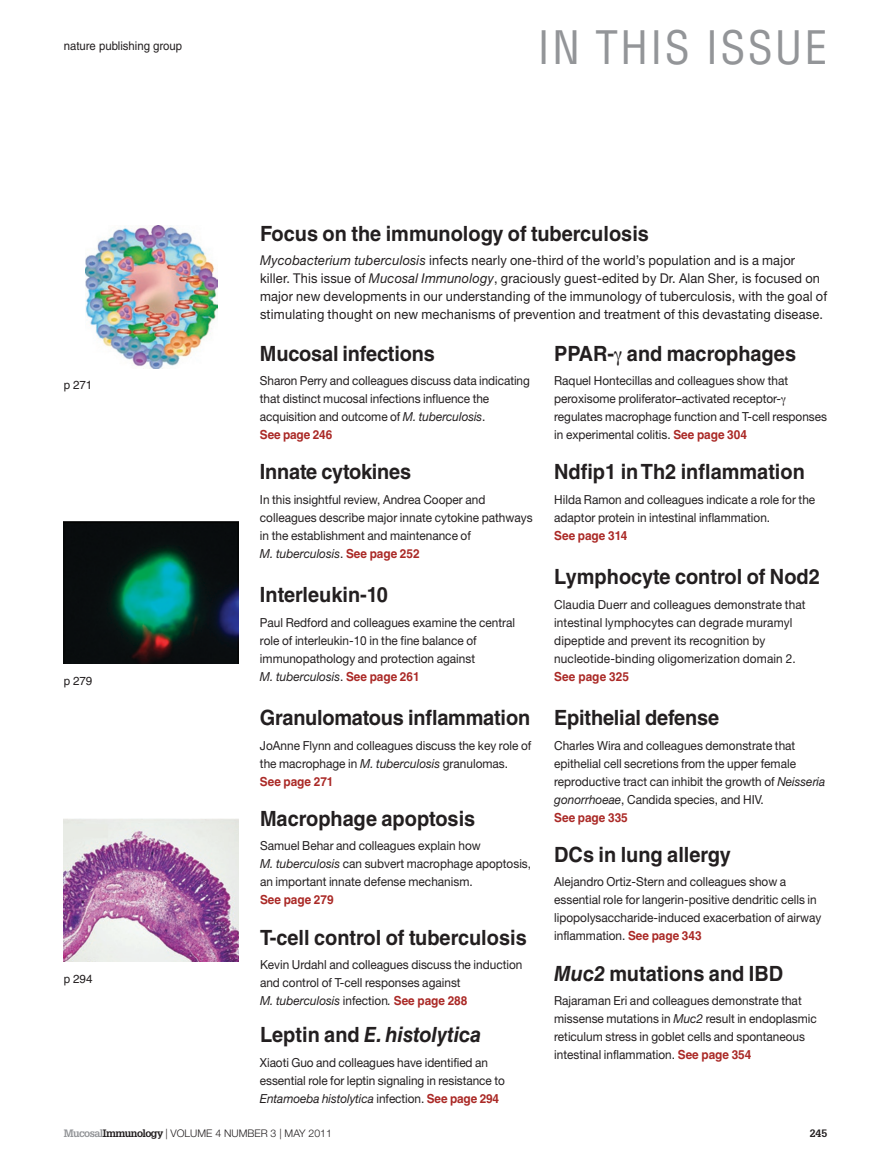
<style>
.page{position:relative;width:891px;height:1175px;background:#fff}
.page>*{position:absolute;margin:0;border:0;box-sizing:border-box;transform-origin:0 0}
.t1{font:condensed 45px "Helvetica LT Std";letter-spacing:.05em;color:#939598}
.t2{font:700 21px "Helvetica LT Std";color:#231f20;scale:.95 1}
.t3{font:italic 700 21px "Helvetica LT Std";color:#231f20;scale:.95 1}
.t4{font:13.5px/18px "Helvetica Neue LT Std";letter-spacing:.015em;color:#231f20;scale:.95 1}
.t5{font:12.45px/18px "Helvetica Neue LT Std";color:#231f20;scale:.95 1}
.t6{font:700 12.45px "Helvetica LT Std";color:#aa2926;scale:.95 1}
.t7{font:12px "Helvetica LT Std";color:#231f20;scale:.95 1}
.t8{font:11.7px "Helvetica LT Std";letter-spacing:-.005em;color:#231f20}
.t9{font:300 10.5px "Helvetica Neue LT Std";color:#231f20}
.t10{font:700 10.5px "Glypha LT Std";color:#231f20}
.s1{font-style:italic}
.s2{font-family:"Helvetica LT Std";font-weight:700;color:#aa2926}
.s3{font-style:normal}
.s4{font-family:"Glypha LT Std";font-weight:700;color:#939598}
.s5{font-family:"Glypha LT Std";font-weight:700}
</style>
<div class="page">
<img style="left:64px;top:819px;width:175px;height:142px">
<img style="left:64px;top:521px;width:175px;height:143px">
<img style="left:85px;top:225px;width:132px;height:143px">
<p class="t7" style="left:64px;top:38px;width:126px">nature publishing group</p>
<p class="t8" style="left:64px;top:378px;width:30px">p 271</p>
<p class="t8" style="left:64px;top:674px;width:30px">p 279</p>
<p class="t8" style="left:64px;top:972px;width:30px">p 294</p>
<h1 class="t1" style="left:538px;top:19px;width:291px">IN THIS ISSUE</h1>
<h2 class="t2" style="left:260px;top:220px;width:411px">Focus on the immunology of tuberculosis</h2>
<p class="t4" style="left:260px;top:251px;width:599px"><span class="s1">Mycobacterium tuberculosis</span> infects nearly one-third of the world’s population and is a major killer. This issue of <span class="s1">Mucosal Immunology</span>, graciously guest-edited by Dr. Alan Sher<span class="s1">,</span> is focused on major new developments in our understanding of the immunology of tuberculosis, with the goal of stimulating thought on new mechanisms of prevention and treatment of this devastating disease.</p>
<h2 class="t2" style="left:260px;top:340px;width:186px">Mucosal infections</h2>
<p class="t5" style="left:260px;top:371px;width:286px">Sharon Perry and colleagues discuss data indicating that distinct mucosal infections influence the acquisition and outcome of <span class="s1">M. tuberculosis</span>.</p>
<p class="t6" style="left:260px;top:427px;width:78px">See page 246</p>
<h2 class="t2" style="left:260px;top:459px;width:161px">Innate cytokines</h2>
<p class="t5" style="left:260px;top:490px;width:289px">In this insightful review, Andrea Cooper and colleagues describe major innate cytokine pathways in the establishment and maintenance of<br><span class="s1">M. tuberculosis</span>. <span class="s2">See page 252</span></p>
<h2 class="t2" style="left:260px;top:582px;width:136px">Interleukin-10</h2>
<p class="t5" style="left:260px;top:613px;width:270px">Paul Redford and colleagues examine the central role of interleukin-10 in the fine balance of immunopathology and protection against<br><span class="s1">M. tuberculosis</span>. <span class="s2">See page 261</span></p>
<h2 class="t2" style="left:260px;top:705px;width:286px">Granulomatous inflammation</h2>
<p class="t5" style="left:260px;top:736px;width:287px">JoAnne Flynn and colleagues discuss the key role of the macrophage in <span class="s1">M. tuberculosis</span> granulomas.</p>
<p class="t6" style="left:260px;top:773px;width:79px">See page 271</p>
<h2 class="t2" style="left:260px;top:805px;width:228px">Macrophage apoptosis</h2>
<p class="t5" style="left:260px;top:836px;width:287px">Samuel Behar and colleagues explain how<br><span class="s1">M. tuberculosis</span> can subvert macrophage apoptosis, an important innate defense mechanism.</p>
<p class="t6" style="left:260px;top:892px;width:79px">See page 279</p>
<h2 class="t2" style="left:260px;top:924px;width:282px">T-cell control of tuberculosis</h2>
<p class="t5" style="left:260px;top:955px;width:278px">Kevin Urdahl and colleagues discuss the induction and control of T-cell responses against<br><span class="s1">M. tuberculosis</span> infection<span class="s1">.</span> <span class="s2">See page 288</span></p>
<h2 class="t3" style="left:260px;top:1022px;width:235px"><span class="s3">Leptin and</span> E. histolytica</h2>
<p class="t5" style="left:260px;top:1053px;width:259px">Xiaoti Guo and colleagues have identified an essential role for leptin signaling in resistance to<br><span class="s1">Entamoeba histolytica</span> infection. <span class="s2">See page 294</span></p>
<h2 class="t2" style="left:554px;top:340px;width:256px">PPAR- and macrophages</h2>
<p class="t5" style="left:554px;top:371px;width:289px">Raquel Hontecillas and colleagues show that peroxisome proliferator–activated receptor&shy;regulates macrophage function and T-cell responses in experimental colitis. <span class="s2">See page 304</span></p>
<h2 class="t2" style="left:554px;top:459px;width:265px">Ndfip1 in Th2 inflammation</h2>
<p class="t5" style="left:554px;top:490px;width:276px">Hilda Ramon and colleagues indicate a role for the adaptor protein in intestinal inflammation.</p>
<p class="t6" style="left:554px;top:528px;width:79px">See page 314</p>
<h2 class="t2" style="left:554px;top:564px;width:281px">Lymphocyte control of Nod2</h2>
<p class="t5" style="left:554px;top:595px;width:266px">Claudia Duerr and colleagues demonstrate that intestinal lymphocytes can degrade muramyl dipeptide and prevent its recognition by nucleotide-binding oligomerization domain 2.</p>
<p class="t6" style="left:554px;top:669px;width:80px">See page 325</p>
<h2 class="t2" style="left:554px;top:705px;width:175px">Epithelial defense</h2>
<p class="t5" style="left:554px;top:736px;width:287px">Charles Wira and colleagues demonstrate that epithelial cell secretions from the upper female reproductive tract can inhibit the growth of <span class="s1">Neisseria gonorrhoeae</span>, Candida species, and HIV.</p>
<p class="t6" style="left:554px;top:809px;width:79px">See page 335</p>
<h2 class="t2" style="left:554px;top:841px;width:187px">DCs in lung allergy</h2>
<p class="t5" style="left:554px;top:872px;width:283px">Alejandro Ortiz-Stern and colleagues show a essential role for langerin-positive dendritic cells in lipopolysaccharide-induced exacerbation of airway inflammation. <span class="s2">See page 343</span></p>
<h2 class="t2" style="left:554px;top:960px;width:243px"><span class="s1">Muc2</span> mutations and IBD</h2>
<p class="t5" style="left:554px;top:991px;width:278px">Rajaraman Eri and colleagues demonstrate that missense mutations in <span class="s1">Muc2</span> result in endoplasmic reticulum stress in goblet cells and spontaneous intestinal inflammation. <span class="s2">See page 354</span></p>
<p class="t9" style="left:64px;top:1126px;width:270px"><span class="s4">Mucosal</span><span class="s5">Immunology</span> | VOLUME 4 NUMBER 3 | MAY 2011</p>
<p class="t10" style="left:810px;top:1126px;width:19px">245</p>
</div>
